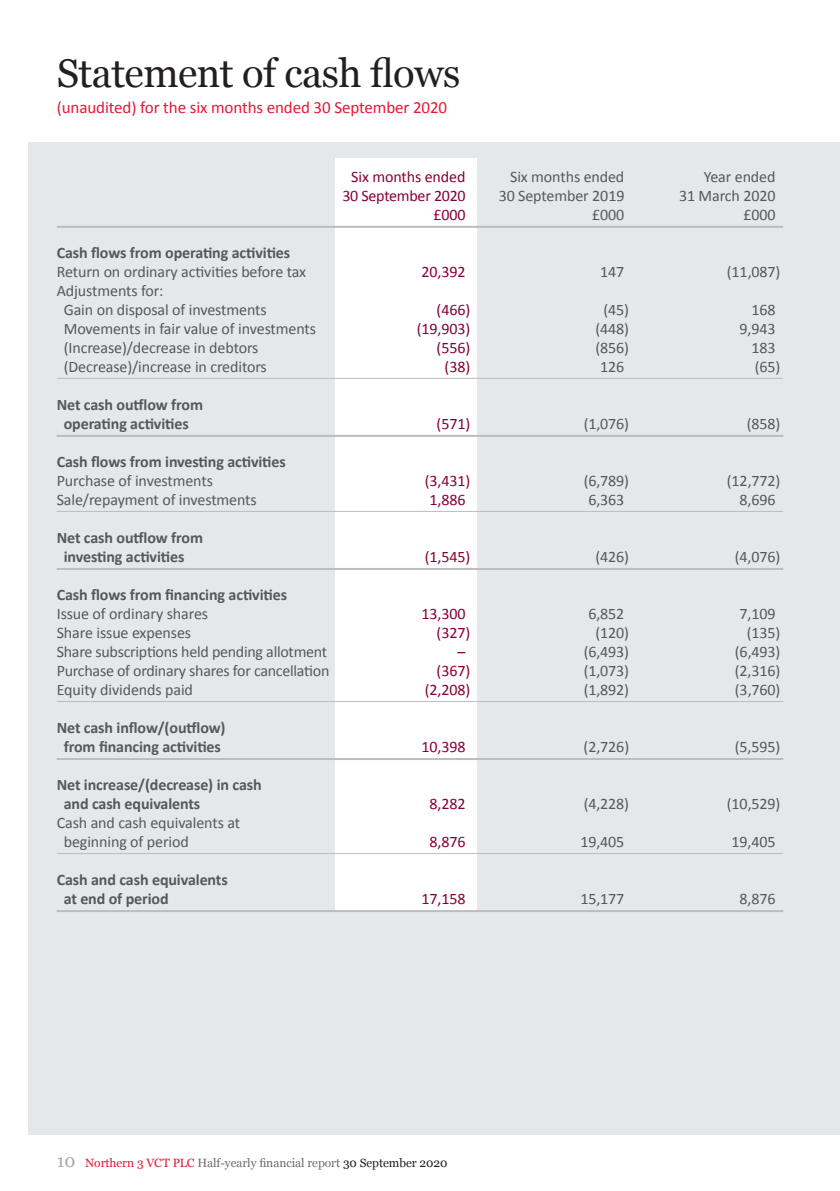
<style>
.page{position:relative;width:840px;height:1191px;background:#fff}
.page>*{position:absolute;margin:0;border:0;box-sizing:border-box;transform-origin:0 0}
.NVM_-_Title{font:40px "Georgia";letter-spacing:-.015em;color:#231f20}
.NVM_-_for_the_year{font:17px "Calibri";letter-spacing:-.005em;color:#e51836}
.NVM_-_Table_-_Body{font:16px/19px "Calibri";letter-spacing:-.005em;color:#57585a}
.NVM_-_3C_Table_-_Hea{font:700 16px/19px "Calibri";letter-spacing:-.005em;color:#57585a;text-align:center}
.NVM_-_Table_-_Body-2{font:700 16px/19px "Calibri";letter-spacing:-.005em;color:#57585a}
.NVM_-_3C_Table_-_Hea-2{font:16px "Calibri";letter-spacing:-.005em;color:#57585a}
.NVM_-_Table_-_Body-3{font:16px "Calibri";letter-spacing:-.005em;color:#860037}
.NVM_-_3C_Table_-_Hea-3{font:16px "Calibri";letter-spacing:-.005em;color:#860037}
.NVM_-_Footer{font:12px "Georgia";letter-spacing:-.005em;color:#6c6d70}
.s1{font-size:18px;color:#a8a9ad}
.s2{color:#e51836}
.s3{color:#231f20}
</style>
<div class="page">
<div style="left:28px;top:142px;width:811px;height:992px;background:#e6e7e9"></div>
<div style="left:334px;top:159px;width:142px;height:751px;background:#fff"></div>
<hr style="left:57px;top:226px;width:725px;height:2px;background:#bcbdc0">
<hr style="left:57px;top:378px;width:725px;height:1px;background:#bcbdc0">
<hr style="left:57px;top:435px;width:725px;height:2px;background:#bcbdc0">
<hr style="left:57px;top:511px;width:725px;height:1px;background:#bcbdc0">
<hr style="left:57px;top:568px;width:725px;height:2px;background:#bcbdc0">
<hr style="left:57px;top:701px;width:725px;height:1px;background:#bcbdc0">
<hr style="left:57px;top:758px;width:725px;height:2px;background:#bcbdc0">
<hr style="left:57px;top:853px;width:725px;height:1px;background:#bcbdc0">
<hr style="left:57px;top:910px;width:725px;height:2px;background:#bcbdc0">
<p class="NVM_-_Title" style="left:57px;top:44px;width:405px">Statement of cash flows</p>
<p class="NVM_-_for_the_year" style="left:57px;top:96px;width:392px">(unaudited) for the six months ended 30 September 2020</p>
<p class="NVM_-_3C_Table_-_Hea-3" style="left:351px;top:167px;width:116px">Six months ended</p>
<p class="NVM_-_3C_Table_-_Hea-2" style="left:510px;top:167px;width:116px">Six months ended</p>
<p class="NVM_-_3C_Table_-_Hea-2" style="left:703px;top:167px;width:73px">Year ended</p>
<p class="NVM_-_3C_Table_-_Hea-3" style="left:342px;top:186px;width:125px">30 September 2020</p>
<p class="NVM_-_3C_Table_-_Hea-2" style="left:498px;top:186px;width:127px">30 September 2019</p>
<p class="NVM_-_3C_Table_-_Hea-2" style="left:678px;top:186px;width:98px">31 March 2020</p>
<p class="NVM_-_3C_Table_-_Hea-3" style="left:433px;top:205px;width:34px">£000</p>
<p class="NVM_-_3C_Table_-_Hea-2" style="left:592px;top:205px;width:34px">£000</p>
<p class="NVM_-_3C_Table_-_Hea-2" style="left:743px;top:205px;width:34px">£000</p>
<p class="NVM_-_Table_-_Body-2" style="left:57px;top:243px;width:235px">Cash flows from operating activities</p>
<p class="NVM_-_Table_-_Body" style="left:57px;top:262px;width:251px">Return on ordinary activities before tax</p>
<p class="NVM_-_Table_-_Body-3" style="left:421px;top:262px;width:45px">20,392</p>
<p class="NVM_-_Table_-_Body" style="left:600px;top:262px;width:26px">147</p>
<p class="NVM_-_Table_-_Body" style="left:726px;top:262px;width:55px">(11,087)</p>
<p class="NVM_-_Table_-_Body" style="left:57px;top:281px;width:108px">Adjustments for:</p>
<p class="NVM_-_Table_-_Body" style="left:64px;top:300px;width:204px">Gain on disposal of investments</p>
<p class="NVM_-_Table_-_Body-3" style="left:436px;top:300px;width:35px">(466)</p>
<p class="NVM_-_Table_-_Body" style="left:603px;top:300px;width:27px">(45)</p>
<p class="NVM_-_Table_-_Body" style="left:751px;top:300px;width:26px">168</p>
<p class="NVM_-_Table_-_Body" style="left:64px;top:319px;width:254px">Movements in fair value of investments</p>
<p class="NVM_-_Table_-_Body-3" style="left:416px;top:319px;width:55px">(19,903)</p>
<p class="NVM_-_Table_-_Body" style="left:595px;top:319px;width:35px">(448)</p>
<p class="NVM_-_Table_-_Body" style="left:739px;top:319px;width:37px">9,943</p>
<p class="NVM_-_Table_-_Body" style="left:64px;top:338px;width:196px">(Increase)/decrease in debtors</p>
<p class="NVM_-_Table_-_Body-3" style="left:436px;top:338px;width:35px">(556)</p>
<p class="NVM_-_Table_-_Body" style="left:595px;top:338px;width:35px">(856)</p>
<p class="NVM_-_Table_-_Body" style="left:751px;top:338px;width:26px">183</p>
<p class="NVM_-_Table_-_Body" style="left:64px;top:357px;width:204px">(Decrease)/increase in creditors</p>
<p class="NVM_-_Table_-_Body-3" style="left:444px;top:357px;width:27px">(38)</p>
<p class="NVM_-_Table_-_Body" style="left:600px;top:357px;width:26px">126</p>
<p class="NVM_-_Table_-_Body" style="left:754px;top:357px;width:27px">(65)</p>
<p class="NVM_-_3C_Table_-_Hea" style="left:57px;top:395px;width:148px">Net cash outflow from operating activities</p>
<p class="NVM_-_3C_Table_-_Hea-3" style="left:436px;top:414px;width:35px">(571)</p>
<p class="NVM_-_3C_Table_-_Hea-2" style="left:583px;top:414px;width:47px">(1,076)</p>
<p class="NVM_-_3C_Table_-_Hea-2" style="left:746px;top:414px;width:35px">(858)</p>
<p class="NVM_-_Table_-_Body-2" style="left:57px;top:452px;width:230px">Cash flows from investing activities</p>
<p class="NVM_-_Table_-_Body" style="left:57px;top:471px;width:158px">Purchase of investments</p>
<p class="NVM_-_Table_-_Body-3" style="left:424px;top:471px;width:47px">(3,431)</p>
<p class="NVM_-_Table_-_Body" style="left:583px;top:471px;width:47px">(6,789)</p>
<p class="NVM_-_Table_-_Body" style="left:726px;top:471px;width:55px">(12,772)</p>
<p class="NVM_-_Table_-_Body" style="left:57px;top:490px;width:201px">Sale/repayment of investments</p>
<p class="NVM_-_Table_-_Body-3" style="left:429px;top:490px;width:37px">1,886</p>
<p class="NVM_-_Table_-_Body" style="left:588px;top:490px;width:37px">6,363</p>
<p class="NVM_-_Table_-_Body" style="left:739px;top:490px;width:37px">8,696</p>
<p class="NVM_-_3C_Table_-_Hea" style="left:64px;top:528px;width:141px;text-align:left;text-indent:-7px">Net cash outflow from investing activities</p>
<p class="NVM_-_3C_Table_-_Hea-3" style="left:424px;top:547px;width:47px">(1,545)</p>
<p class="NVM_-_3C_Table_-_Hea-2" style="left:595px;top:547px;width:35px">(426)</p>
<p class="NVM_-_3C_Table_-_Hea-2" style="left:734px;top:547px;width:47px">(4,076)</p>
<p class="NVM_-_Table_-_Body-2" style="left:57px;top:585px;width:232px">Cash flows from financing activities</p>
<p class="NVM_-_Table_-_Body" style="left:57px;top:604px;width:153px">Issue of ordinary shares</p>
<p class="NVM_-_Table_-_Body-3" style="left:421px;top:604px;width:45px">13,300</p>
<p class="NVM_-_Table_-_Body" style="left:588px;top:604px;width:37px">6,852</p>
<p class="NVM_-_Table_-_Body" style="left:739px;top:604px;width:37px">7,109</p>
<p class="NVM_-_Table_-_Body" style="left:57px;top:623px;width:136px">Share issue expenses</p>
<p class="NVM_-_Table_-_Body-3" style="left:436px;top:623px;width:35px">(327)</p>
<p class="NVM_-_Table_-_Body" style="left:595px;top:623px;width:35px">(120)</p>
<p class="NVM_-_Table_-_Body" style="left:746px;top:623px;width:35px">(135)</p>
<p class="NVM_-_Table_-_Body" style="left:57px;top:642px;width:272px">Share subscriptions held pending allotment</p>
<p class="NVM_-_Table_-_Body-3" style="left:457px;top:642px;width:9px">–</p>
<p class="NVM_-_Table_-_Body" style="left:583px;top:642px;width:47px">(6,493)</p>
<p class="NVM_-_Table_-_Body" style="left:734px;top:642px;width:47px">(6,493)</p>
<p class="NVM_-_Table_-_Body" style="left:57px;top:661px;width:274px">Purchase of ordinary shares for cancellation</p>
<p class="NVM_-_Table_-_Body-3" style="left:436px;top:661px;width:35px">(367)</p>
<p class="NVM_-_Table_-_Body" style="left:583px;top:661px;width:47px">(1,073)</p>
<p class="NVM_-_Table_-_Body" style="left:734px;top:661px;width:47px">(2,316)</p>
<p class="NVM_-_Table_-_Body" style="left:57px;top:680px;width:138px">Equity dividends paid</p>
<p class="NVM_-_Table_-_Body-3" style="left:424px;top:680px;width:47px">(2,208)</p>
<p class="NVM_-_Table_-_Body" style="left:583px;top:680px;width:47px">(1,892)</p>
<p class="NVM_-_Table_-_Body" style="left:734px;top:680px;width:47px">(3,760)</p>
<p class="NVM_-_3C_Table_-_Hea" style="left:57px;top:718px;width:170px">Net cash inflow/(outflow) from financing activities</p>
<p class="NVM_-_3C_Table_-_Hea-3" style="left:421px;top:737px;width:45px">10,398</p>
<p class="NVM_-_3C_Table_-_Hea-2" style="left:583px;top:737px;width:47px">(2,726)</p>
<p class="NVM_-_3C_Table_-_Hea-2" style="left:734px;top:737px;width:47px">(5,595)</p>
<p class="NVM_-_Table_-_Body-2" style="left:64px;top:775px;width:199px;text-indent:-7px">Net increase/(decrease) in cash and cash equivalents</p>
<p class="NVM_-_Table_-_Body" style="left:64px;top:813px;width:178px;text-indent:-7px">Cash and cash equivalents at beginning of period</p>
<p class="NVM_-_3C_Table_-_Hea" style="left:64px;top:870px;width:165px;text-align:left;text-indent:-7px">Cash and cash equivalents at end of period</p>
<p class="NVM_-_Table_-_Body-3" style="left:429px;top:794px;width:37px">8,282</p>
<p class="NVM_-_Table_-_Body" style="left:583px;top:794px;width:47px">(4,228)</p>
<p class="NVM_-_Table_-_Body" style="left:726px;top:794px;width:55px">(10,529)</p>
<p class="NVM_-_Table_-_Body-3" style="left:429px;top:832px;width:37px">8,876</p>
<p class="NVM_-_Table_-_Body" style="left:580px;top:832px;width:45px">19,405</p>
<p class="NVM_-_Table_-_Body" style="left:731px;top:832px;width:45px">19,405</p>
<p class="NVM_-_3C_Table_-_Hea-3" style="left:421px;top:889px;width:45px">17,158</p>
<p class="NVM_-_3C_Table_-_Hea-2" style="left:580px;top:889px;width:45px">15,177</p>
<p class="NVM_-_3C_Table_-_Hea-2" style="left:739px;top:889px;width:37px">8,876</p>
<p class="NVM_-_Footer" style="left:57px;top:1153px;width:392px"><span class="s1">10</span> <span class="s2">Northern 3 VCT PLC</span> Half-yearly financial report <span class="s3">30 September 2020</span></p>
</div>
